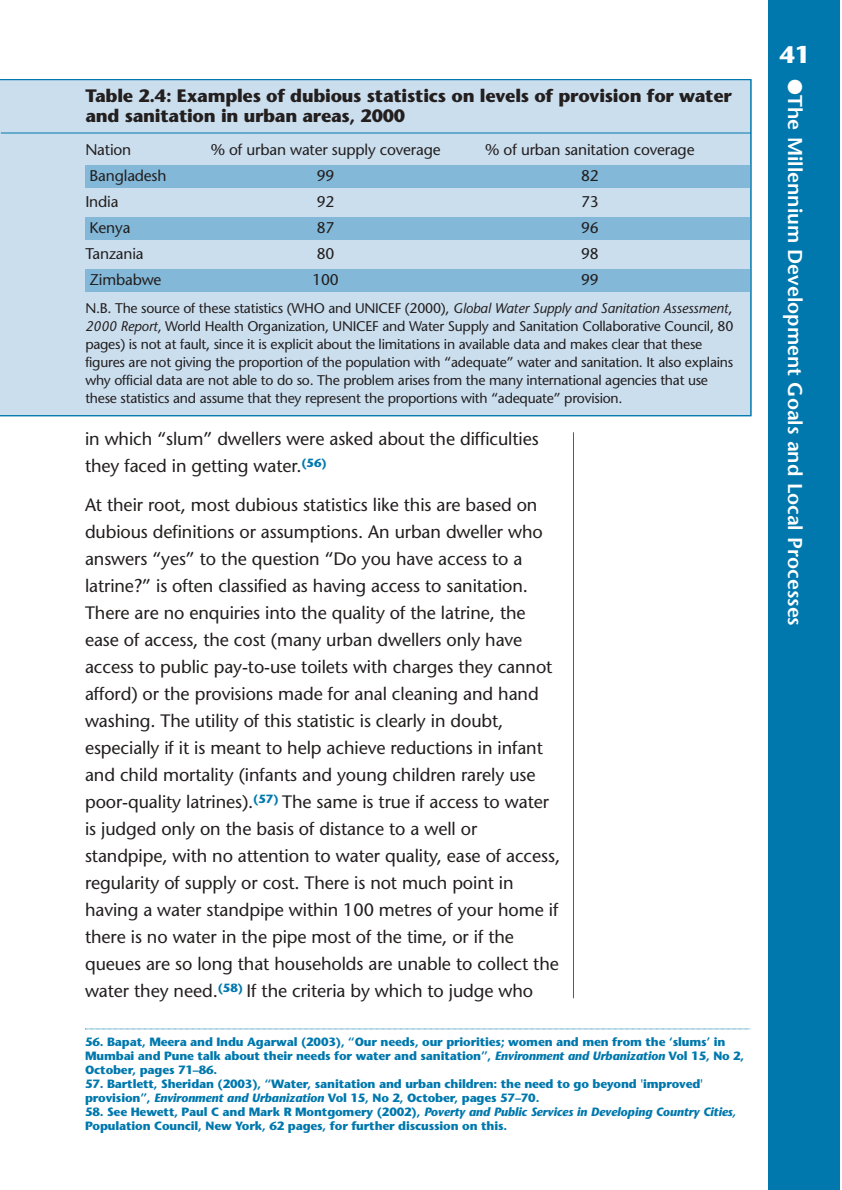
<style>
.page{position:relative;width:842px;height:1190px;background:#fff}
.page>*{position:absolute;margin:0;border:0;box-sizing:border-box;transform-origin:0 0}
.t1{font:700 24px "Stone Sans";color:#fff}
.t2{font:600 20px "Stone Sans";color:#fff}
.t3{font:18px/27px "Stone Sans";letter-spacing:-.005em;color:#231f1f}
.t4{font:700 18px/20px "Stone Sans";letter-spacing:-.015em;color:#231f1f}
.t5{font:15.6px "Stone Sans";letter-spacing:-.01em;color:#231f1f}
.t6{font:14px/18px "Stone Sans";letter-spacing:-.015em;color:#231f1f}
.t7{font:700 12px/14px "Stone Sans";letter-spacing:-.015em;color:#0078ad}
.s1{font-style:italic}
</style>
<div class="page">
<div style="left:768px;top:0;width:72px;height:1190px;background:#0078ad"></div>
<hr style="left:573px;top:432px;width:1px;height:566px;background:#0078ad">
<svg style="left:85px;top:1029px;width:666px;height:1px"></svg>
<svg style="left:0;top:79px;width:751px;height:337px;background:#bbd6e9"></svg>
<p class="t4" style="left:85px;top:88px;width:648px">Table 2.4: Examples of dubious statistics on levels of provision for water and sanitation in urban areas, 2000</p>
<p class="t5" style="left:85px;top:144px;width:47px">Nation</p>
<p class="t5" style="left:211px;top:144px;width:231px">% of urban water supply coverage</p>
<p class="t5" style="left:485px;top:144px;width:211px">% of urban sanitation coverage</p>
<p class="t5" style="left:90px;top:170px;width:78px">Bangladesh</p>
<p class="t5" style="left:317px;top:170px;width:19px">99</p>
<p class="t5" style="left:581px;top:170px;width:19px">82</p>
<p class="t5" style="left:85px;top:196px;width:35px">India</p>
<p class="t5" style="left:317px;top:196px;width:19px">92</p>
<p class="t5" style="left:581px;top:196px;width:19px">73</p>
<p class="t5" style="left:90px;top:222px;width:42px">Kenya</p>
<p class="t5" style="left:317px;top:222px;width:19px">87</p>
<p class="t5" style="left:581px;top:222px;width:19px">96</p>
<p class="t5" style="left:85px;top:248px;width:60px">Tanzania</p>
<p class="t5" style="left:317px;top:248px;width:19px">80</p>
<p class="t5" style="left:581px;top:248px;width:19px">98</p>
<p class="t5" style="left:90px;top:274px;width:73px">Zimbabwe</p>
<p class="t5" style="left:313px;top:274px;width:28px">100</p>
<p class="t5" style="left:581px;top:274px;width:19px">99</p>
<p class="t6" style="left:85px;top:301px;width:650px">N.B. The source of these statistics (WHO and UNICEF (2000), <span class="s1">Global Water Supply and Sanitation Assessment</span>, <span class="s1">2000 Report</span>, World Health Organization, UNICEF and Water Supply and Sanitation Collaborative Council, 80 pages) is not at fault, since it is explicit about the limitations in available data and makes clear that these figures are not giving the proportion of the population with “adequate” water and sanitation. It also explains why official data are not able to do so. The problem arises from the many international agencies that use these statistics and assume that they represent the proportions with “adequate” provision.</p>
<p class="t3" style="left:85px;top:428px;width:455px">in which “slum” dwellers were asked about the difficulties they faced in getting water.<sup>(56)</sup></p>
<p class="t3" style="left:85px;top:494px;width:477px">At their root, most dubious statistics like this are based on dubious definitions or assumptions. An urban dweller who answers “yes” to the question “Do you have access to a latrine?” is often classified as having access to sanitation.<br>There are no enquiries into the quality of the latrine, the ease of access, the cost (many urban dwellers only have access to public pay-to-use toilets with charges they cannot afford) or the provisions made for anal cleaning and hand washing. The utility of this statistic is clearly in doubt, especially if it is meant to help achieve reductions in infant and child mortality (infants and young children rarely use poor-quality latrines).<sup>(57)</sup> The same is true if access to water is judged only on the basis of distance to a well or standpipe, with no attention to water quality, ease of access, regularity of supply or cost. There is not much point in having a water standpipe within 100 metres of your home if there is no water in the pipe most of the time, or if the queues are so long that households are unable to collect the water they need.<sup>(58)</sup> If the criteria by which to judge who</p>
<p class="t7" style="left:85px;top:1036px;width:661px">56. Bapat, Meera and Indu Agarwal (2003), “Our needs, our priorities; women and men from the ‘slums’ in<br>Mumbai and Pune talk about their needs for water and sanitation”, <span class="s1">Environment and Urbanization</span> Vol 15, No 2,<br>October, pages 71–86.</p>
<p class="t7" style="left:85px;top:1078px;width:620px">57. Bartlett, Sheridan (2003), “Water, sanitation and urban children: the need to go beyond 'improved' provision”, <span class="s1">Environment and Urbanization</span> Vol 15, No 2, October, pages 57–70.</p>
<p class="t7" style="left:85px;top:1106px;width:653px">58. See Hewett, Paul C and Mark R Montgomery (2002), <span class="s1">Poverty and Public Services in Developing Country Cities,<br></span>Population Council, New York, 62 pages, for further discussion on this.</p>
<h1 class="t1" style="left:780px;top:45px;width:32px">41</h1>
<p class="t2" style="left:803px;top:79px;width:548px;rotate:90deg">●The Millennium Development Goals and Local Processes</p>
</div>
